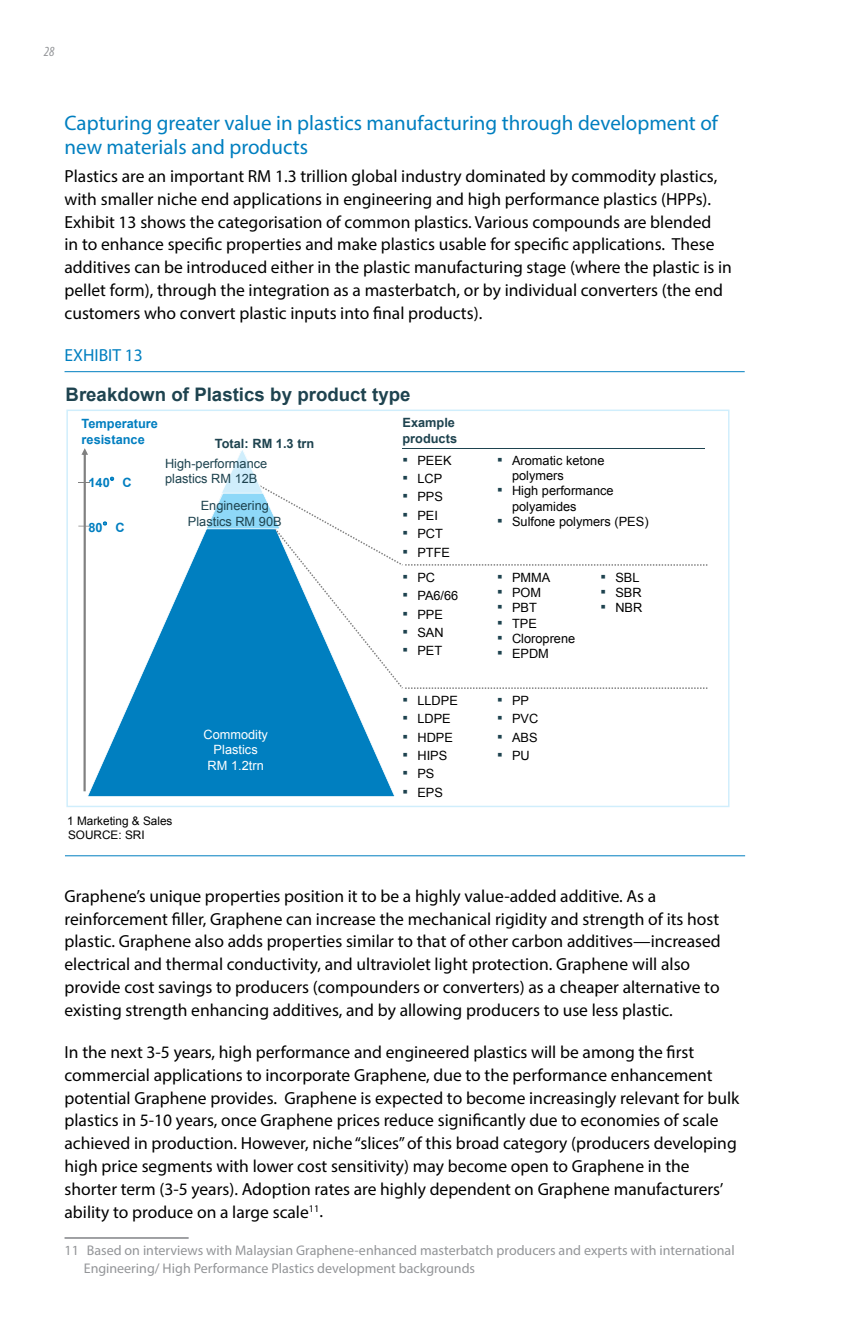
<style>
.page{position:relative;width:844px;height:1340px;background:#fff}
.page>*{position:absolute;margin:0;border:0;box-sizing:border-box;transform-origin:0 0}
.t1{font:21px/24.5px "Myriad Pro";color:#007fc0}
.t2{font:700 18.55px "Arial";color:#1e434f}
.t3{font:17.5px/22.8px "Myriad Pro";color:#000}
.t4{font:17.5px "Myriad Pro";color:#007fc0}
.t5{font:14px/17.5px "Myriad Pro";color:#939598}
.t6{font:italic condensed 14px "Myriad Pro";color:#939598}
.t7{font:12.78px/15.4px "Arial";color:#000}
.t8{font:12.78px/15.4px "Arial";color:#1e434f;text-align:center}
.t9{font:700 12.78px/15.4px "Arial";color:#007ec0}
.t10{font:700 12.78px/15.4px "Arial";color:#1e434f}
.t11{font:12.78px/15.4px "Arial";color:#fff;text-align:center}
.t12{font:11.72px "Arial";color:#000}
.s1{font-family:"MS P Gothic";font-weight:400}
.s2{font-size:15.92px;color:#1e434f}
</style>
<div class="page">
<hr style="left:64px;top:371px;width:680px;height:1px;background:#007fc0">
<svg style="left:66px;top:409px;width:663px;height:398px"></svg>
<svg style="left:87px;top:450px;width:308px;height:347px;fill:#007fc0"></svg>
<hr style="left:176px;top:528px;width:132px;height:1px;background:#fff">
<hr style="left:184px;top:484px;width:118px;height:1px;background:#fff">
<svg style="left:78px;top:448px;width:11px;height:343px"></svg>
<svg style="left:110px;top:477px;width:4px;height:3px"></svg>
<svg style="left:103px;top:521px;width:4px;height:4px"></svg>
<svg style="left:205px;top:448px;width:502px;height:241px"></svg>
<hr style="left:65px;top:855px;width:680px;height:1px;background:#007fc0">
<hr style="left:64px;top:1237px;width:125px;height:1px;background:#939598">
<p class="t6" style="left:44px;top:43px;width:12px">28</p>
<p class="t1" style="left:64px;top:110px;width:654px">Capturing greater value in plastics manufacturing through development of new materials and products</p>
<p class="t3" style="left:64px;top:165px;width:668px">Plastics are an important RM 1.3 trillion global industry dominated by commodity plastics, with smaller niche end applications in engineering and high performance plastics (HPPs).<br>Exhibit 13 shows the categorisation of common plastics. Various compounds are blended<br>in to enhance specific properties and make plastics usable for specific applications. These additives can be introduced either in the plastic manufacturing stage (where the plastic is in pellet form), through the integration as a masterbatch, or by individual converters (the end customers who convert plastic inputs into final products).</p>
<p class="t4" style="left:64px;top:344px;width:80px">EXHIBIT 13</p>
<p class="t2" style="left:65px;top:382px;width:346px">Breakdown of Plastics by product type</p>
<p class="t9" style="left:82px;top:416px;width:78px">Temperature resistance</p>
<p class="t9" style="left:88px;top:475px;width:45px">140<span class="s1">°</span>C</p>
<p class="t9" style="left:88px;top:520px;width:38px">80<span class="s1">°</span>C</p>
<p class="t10" style="left:215px;top:436px;width:101px">Total: RM 1.3 trn</p>
<p class="t8" style="left:165px;top:455px;width:104px;text-align:left">High-performance plastics RM 12B</p>
<p class="t8" style="left:188px;top:498px;width:95px">Engineering<br>Plastics RM 90B</p>
<p class="t11" style="left:203px;top:727px;width:66px">Commodity<br>Plastics<br>RM 1.2trn</p>
<p class="t12" style="left:67px;top:813px;width:107px">1 Marketing &amp; Sales</p>
<p class="t12" style="left:68px;top:827px;width:78px">SOURCE: SRI</p>
<p class="t10" style="left:402px;top:415px;width:56px">Example products</p>
<p class="t7" style="left:402px;top:452px;width:50px"><span class="s2">▪</span> PEEK</p>
<p class="t7" style="left:402px;top:471px;width:41px"><span class="s2">▪</span> LCP</p>
<p class="t7" style="left:402px;top:489px;width:42px"><span class="s2">▪</span> PPS</p>
<p class="t7" style="left:402px;top:507px;width:37px"><span class="s2">▪</span> PEI</p>
<p class="t7" style="left:402px;top:526px;width:42px"><span class="s2">▪</span> PCT</p>
<p class="t7" style="left:402px;top:544px;width:49px"><span class="s2">▪</span> PTFE</p>
<p class="t7" style="left:402px;top:569px;width:34px"><span class="s2">▪</span> PC</p>
<p class="t7" style="left:402px;top:588px;width:57px"><span class="s2">▪</span> PA6/66</p>
<p class="t7" style="left:402px;top:606px;width:42px"><span class="s2">▪</span> PPE</p>
<p class="t7" style="left:402px;top:625px;width:43px"><span class="s2">▪</span> SAN</p>
<p class="t7" style="left:402px;top:643px;width:41px"><span class="s2">▪</span> PET</p>
<p class="t7" style="left:402px;top:692px;width:57px"><span class="s2">▪</span> LLDPE</p>
<p class="t7" style="left:402px;top:711px;width:50px"><span class="s2">▪</span> LDPE</p>
<p class="t7" style="left:402px;top:729px;width:52px"><span class="s2">▪</span> HDPE</p>
<p class="t7" style="left:402px;top:748px;width:46px"><span class="s2">▪</span> HIPS</p>
<p class="t7" style="left:402px;top:766px;width:33px"><span class="s2">▪</span> PS</p>
<p class="t7" style="left:402px;top:784px;width:42px"><span class="s2">▪</span> EPS</p>
<p class="t7" style="left:512px;top:452px;width:94px;text-indent:-15px"><span class="s2">▪</span> Aromatic ketone polymers</p>
<p class="t7" style="left:512px;top:483px;width:103px;text-indent:-15px"><span class="s2">▪</span> High performance polyamides</p>
<p class="t7" style="left:497px;top:514px;width:153px"><span class="s2">▪</span> Sulfone polymers (PES)</p>
<p class="t7" style="left:497px;top:569px;width:55px"><span class="s2">▪</span> PMMA</p>
<p class="t7" style="left:497px;top:585px;width:45px"><span class="s2">▪</span> POM</p>
<p class="t7" style="left:497px;top:600px;width:41px"><span class="s2">▪</span> PBT</p>
<p class="t7" style="left:497px;top:615px;width:41px"><span class="s2">▪</span> TPE</p>
<p class="t7" style="left:497px;top:631px;width:79px"><span class="s2">▪</span> Cloroprene</p>
<p class="t7" style="left:497px;top:646px;width:53px"><span class="s2">▪</span> EPDM</p>
<p class="t7" style="left:497px;top:692px;width:33px"><span class="s2">▪</span> PP</p>
<p class="t7" style="left:497px;top:711px;width:43px"><span class="s2">▪</span> PVC</p>
<p class="t7" style="left:497px;top:729px;width:42px"><span class="s2">▪</span> ABS</p>
<p class="t7" style="left:497px;top:748px;width:34px"><span class="s2">▪</span> PU</p>
<p class="t7" style="left:600px;top:569px;width:40px"><span class="s2">▪</span> SBL</p>
<p class="t7" style="left:600px;top:585px;width:43px"><span class="s2">▪</span> SBR</p>
<p class="t7" style="left:600px;top:600px;width:43px"><span class="s2">▪</span> NBR</p>
<p class="t3" style="left:64px;top:884px;width:657px">Graphene’s unique properties position it to be a highly value-added additive. As a reinforcement filler, Graphene can increase the mechanical rigidity and strength of its host plastic. Graphene also adds properties similar to that of other carbon additives—increased electrical and thermal conductivity, and ultraviolet light protection. Graphene will also provide cost savings to producers (compounders or converters) as a cheaper alternative to existing strength enhancing additives, and by allowing producers to use less plastic.</p>
<p class="t3" style="left:64px;top:1040px;width:676px">In the next 3-5 years, high performance and engineered plastics will be among the first commercial applications to incorporate Graphene, due to the performance enhancement potential Graphene provides. Graphene is expected to become increasingly relevant for bulk plastics in 5-10 years, once Graphene prices reduce significantly due to economies of scale achieved in production. However, niche “slices” of this broad category (producers developing high price segments with lower cost sensitivity) may become open to Graphene in the shorter term (3-5 years). Adoption rates are highly dependent on Graphene manufacturers’ ability to produce on a large scale<sup>11</sup>.</p>
<p class="t5" style="left:84px;top:1241px;width:652px;text-indent:-19px">11 Based on interviews with Malaysian Graphene-enhanced masterbatch producers and experts with international<br>Engineering/ High Performance Plastics development backgrounds</p>
</div>
